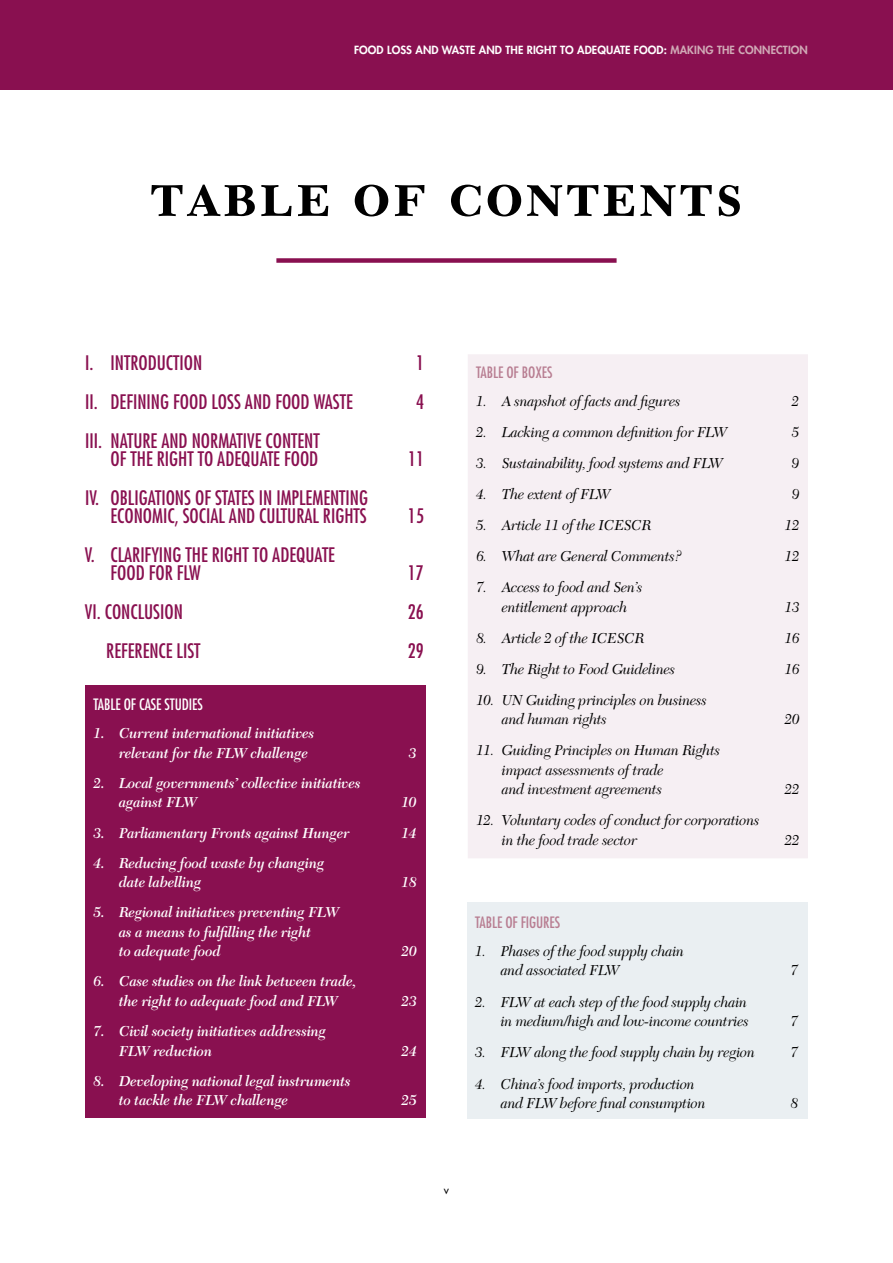
<style>
.page{position:relative;width:893px;height:1263px;background:#fff}
.page>*{position:absolute;margin:0;border:0;box-sizing:border-box;transform-origin:0 0}
.t1{font:700 61.5px "New Caledonia LT Std";letter-spacing:.04em;color:#000}
.t2{font:condensed 19.5px/17.9px "Futura Std";color:#891050;text-align:right}
.t3{font:condensed 15.3px "Futura Std";letter-spacing:-.005em;color:#b87e92}
.t4{font:condensed 15.3px "Futura Std";letter-spacing:-.005em;color:#fff}
.t5{font:italic 15px/19.5px "New Caledonia";letter-spacing:-.02em;color:#000}
.t6{font:italic 600 15px/19.5px "New Caledonia LT Std";letter-spacing:-.02em;color:#fff}
.t7{font:11.25px "Futura Std";color:#000}
.t8{font:800 10.95px "Futura Std";letter-spacing:.01em;color:#fff}
.s1{color:#d0aab6}
</style>
<div class="page">
<div style="left:0;top:0;width:893px;height:89px;background:#891050"></div>
<div style="left:276px;top:258px;width:341px;height:5px;background:#891050"></div>
<div style="left:468px;top:902px;width:340px;height:216px;background:#eaeff2"></div>
<div style="left:85px;top:686px;width:340px;height:432px;background:#891050"></div>
<div style="left:468px;top:354px;width:340px;height:504px;background:#f6eff3"></div>
<p class="t8" style="left:354px;top:43px;width:455px">FOOD LOSS AND WASTE AND THE RIGHT TO ADEQUATE FOOD: <span class="s1">MAKING THE CONNECTION</span></p>
<h1 class="t1" style="left:150px;top:159px;width:595px">Table of contents</h1>
<h2 class="t2" style="left:85px;top:354px;width:119px">I. INTRODUCTION</h2>
<h2 class="t2" style="left:416px;top:354px;width:10px">1</h2>
<h2 class="t2" style="left:85px;top:393px;width:269px">II. DEFINING FOOD LOSS AND FOOD WASTE</h2>
<h2 class="t2" style="left:416px;top:393px;width:10px">4</h2>
<h2 class="t2" style="left:85px;top:432px;width:236px">III. NATURE AND NORMATIVE CONTENT<br>OF THE RIGHT TO ADEQUATE FOOD</h2>
<h2 class="t2" style="left:408px;top:450px;width:18px">11</h2>
<h2 class="t2" style="left:85px;top:489px;width:285px">IV. OBLIGATIONS OF STATES IN IMPLEMENTING<br>ECONOMIC, SOCIAL AND CULTURAL RIGHTS</h2>
<h2 class="t2" style="left:110px;top:546px;width:226px;text-align:left;text-indent:-26px">V. CLARIFYING THE RIGHT TO ADEQUATE<br>FOOD FOR FLW</h2>
<h2 class="t2" style="left:408px;top:507px;width:18px">15</h2>
<h2 class="t2" style="left:408px;top:564px;width:18px">17</h2>
<h2 class="t2" style="left:85px;top:603px;width:100px">VI. CONCLUSION</h2>
<h2 class="t2" style="left:408px;top:603px;width:18px">26</h2>
<h2 class="t2" style="left:106px;top:642px;width:96px">REFERENCE LIST</h2>
<h2 class="t2" style="left:408px;top:642px;width:18px">29</h2>
<p class="t4" style="left:94px;top:695px;width:111px">TABLE OF CASE STUDIES</p>
<p class="t6" style="left:119px;top:724px;width:197px;text-indent:-26px">1. Current international initiatives relevant for the FLW challenge</p>
<p class="t6" style="left:119px;top:773px;width:243px;text-indent:-26px">2. Local governments’ collective initiatives against FLW</p>
<p class="t6" style="left:409px;top:743px;width:9px">3</p>
<p class="t6" style="left:401px;top:793px;width:17px">10</p>
<p class="t6" style="left:94px;top:823px;width:258px">3. Parliamentary Fronts against Hunger</p>
<p class="t6" style="left:401px;top:823px;width:17px">14</p>
<p class="t6" style="left:119px;top:853px;width:207px;text-indent:-26px">4. Reducing food waste by changing date labelling</p>
<p class="t6" style="left:401px;top:873px;width:17px">18</p>
<p class="t6" style="left:119px;top:903px;width:222px;text-indent:-26px">5. Regional initiatives preventing FLW as a means to fulfilling the right<br>to adequate food</p>
<p class="t6" style="left:94px;top:972px;width:264px;text-align:center">6. Case studies on the link between trade, the right to adequate food and FLW</p>
<p class="t6" style="left:119px;top:1022px;width:209px;text-indent:-26px">7. Civil society initiatives addressing<br>FLW reduction</p>
<p class="t6" style="left:119px;top:1071px;width:233px;text-indent:-26px">8. Developing national legal instruments to tackle the FLW challenge</p>
<p class="t6" style="left:401px;top:942px;width:17px">20</p>
<p class="t6" style="left:402px;top:991px;width:17px">23</p>
<p class="t6" style="left:402px;top:1041px;width:17px">24</p>
<p class="t6" style="left:402px;top:1091px;width:17px">25</p>
<p class="t3" style="left:476px;top:364px;width:78px">TABLE OF BOXES</p>
<p class="t5" style="left:476px;top:392px;width:206px">1. A snapshot of facts and figures</p>
<p class="t5" style="left:792px;top:392px;width:9px">2</p>
<p class="t5" style="left:476px;top:423px;width:253px">2. Lacking a common definition for FLW</p>
<p class="t5" style="left:792px;top:423px;width:9px">5</p>
<p class="t5" style="left:476px;top:454px;width:249px">3. Sustainability, food systems and FLW</p>
<p class="t5" style="left:792px;top:454px;width:9px">9</p>
<p class="t5" style="left:476px;top:485px;width:136px">4. The extent of FLW</p>
<p class="t5" style="left:792px;top:485px;width:9px">9</p>
<p class="t5" style="left:476px;top:516px;width:177px">5. Article 11 of the ICESCR</p>
<p class="t5" style="left:785px;top:516px;width:16px">12</p>
<p class="t5" style="left:476px;top:547px;width:207px">6. What are General Comments?</p>
<p class="t5" style="left:785px;top:547px;width:16px">12</p>
<p class="t5" style="left:502px;top:578px;width:142px;text-indent:-26px">7. Access to food and Sen’s entitlement approach</p>
<p class="t5" style="left:785px;top:598px;width:16px">13</p>
<p class="t5" style="left:476px;top:629px;width:170px">8. Article 2 of the ICESCR</p>
<p class="t5" style="left:785px;top:629px;width:16px">16</p>
<p class="t5" style="left:476px;top:659px;width:201px">9. The Right to Food Guidelines</p>
<p class="t5" style="left:785px;top:659px;width:16px">16</p>
<p class="t5" style="left:502px;top:690px;width:207px;text-indent:-26px">10. UN Guiding principles on business and human rights</p>
<p class="t5" style="left:785px;top:710px;width:16px">20</p>
<p class="t5" style="left:502px;top:741px;width:220px;text-indent:-26px">11. Guiding Principles on Human Rights impact assessments of trade<br>and investment agreements</p>
<p class="t5" style="left:502px;top:811px;width:259px;text-indent:-26px">12. Voluntary codes of conduct for corporations in the food trade sector</p>
<p class="t5" style="left:785px;top:780px;width:16px">22</p>
<p class="t5" style="left:785px;top:830px;width:16px">22</p>
<p class="t3" style="left:475px;top:913px;width:87px">TABLE OF FIGURES</p>
<p class="t5" style="left:501px;top:942px;width:185px;text-indent:-26px">1. Phases of the food supply chain and associated FLW</p>
<p class="t5" style="left:475px;top:992px;width:275px;text-align:right">2. FLW at each step of the food supply chain in medium/high and low-income countries</p>
<p class="t5" style="left:791px;top:961px;width:9px">7</p>
<p class="t5" style="left:791px;top:1012px;width:9px">7</p>
<p class="t5" style="left:475px;top:1043px;width:281px">3. FLW along the food supply chain by region</p>
<p class="t5" style="left:791px;top:1043px;width:9px">7</p>
<p class="t5" style="left:501px;top:1074px;width:207px;text-indent:-26px">4. China’s food imports, production and FLW before final consumption</p>
<p class="t5" style="left:791px;top:1094px;width:9px">8</p>
<p class="t7" style="left:444px;top:1183px;width:7px">v</p>
</div>
